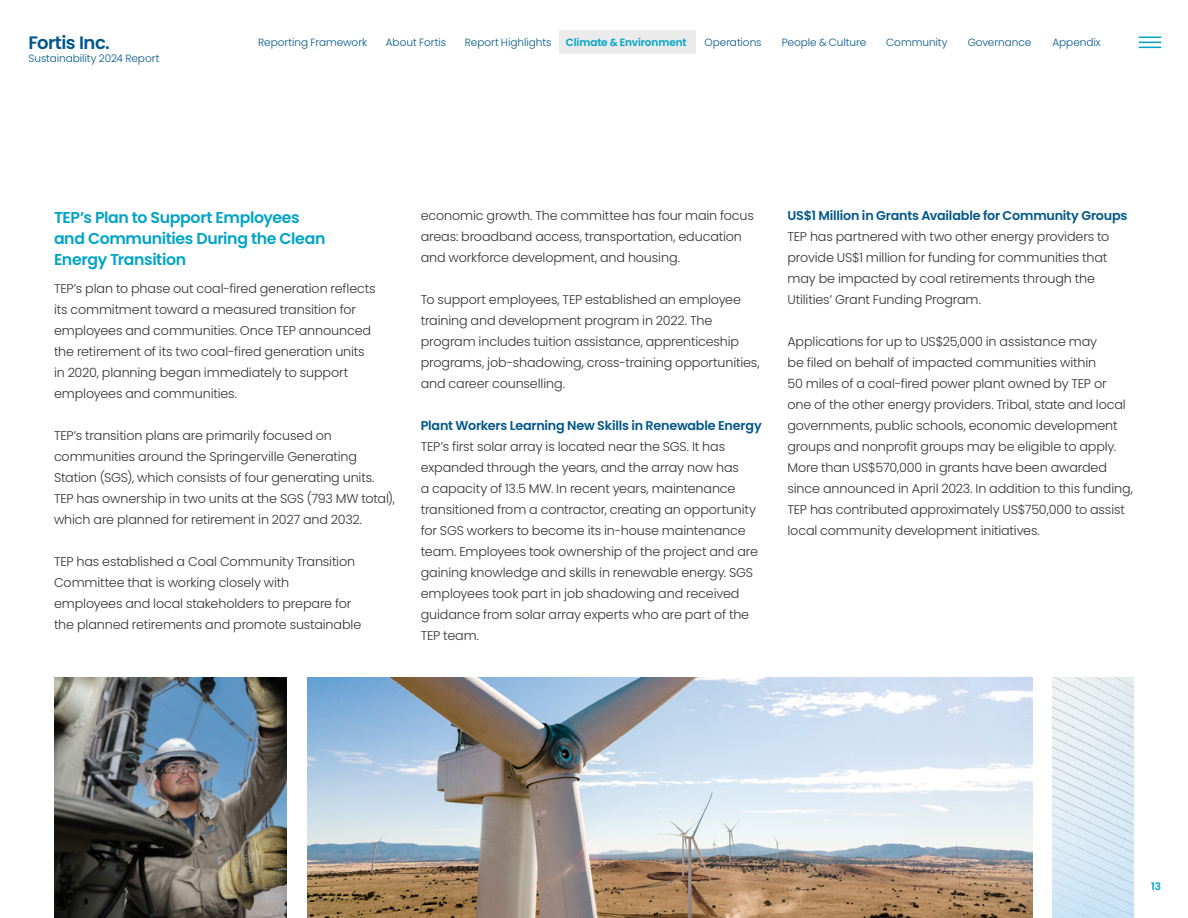
<style>
.page{position:relative;width:1188px;height:918px;background:#fff}
.page>*{position:absolute;margin:0;border:0;box-sizing:border-box;transform-origin:0 0}
.t1{font:600 18px "Poppins";letter-spacing:-.025em;color:#005788}
.t2{font:600 15.75px/21px "Poppins";letter-spacing:-.025em;color:#00a4c7}
.t3{font:300 12.75px/21px "Poppins";letter-spacing:-.01em;color:#333}
.t4{font:600 12.75px "Poppins";letter-spacing:-.015em;color:#005788}
.t5{font:300 10.5px "Poppins";letter-spacing:-.005em;color:#005788}
.t6{font:600 10.5px "Poppins";letter-spacing:-.01em;color:#00a4c7}
</style>
<div class="page">
<img style="left:307px;top:677px;width:726px;height:241px">
<img style="left:1052px;top:677px;width:82px;height:241px">
<img style="left:54px;top:677px;width:232px;height:241px">
<svg style="left:1138px;top:36px;width:24px;height:12px"></svg>
<svg style="left:1139px;top:37px;width:22px;height:11px"></svg>
<div style="left:559px;top:30px;width:137px;height:24px;background:#ebebeb"></div>
<h1 class="t1" style="left:28px;top:32px;width:83px">Fortis Inc.</h1>
<p class="t5" style="left:28px;top:52px;width:132px">Sustainability 2024 Report</p>
<p class="t6" style="left:566px;top:36px;width:122px">Climate &amp; Environment</p>
<p class="t5" style="left:258px;top:36px;width:110px">Reporting Framework</p>
<p class="t5" style="left:386px;top:36px;width:62px">About Fortis</p>
<p class="t5" style="left:465px;top:36px;width:88px">Report Highlights</p>
<p class="t5" style="left:705px;top:36px;width:59px">Operations</p>
<p class="t5" style="left:782px;top:36px;width:86px">People &amp; Culture</p>
<p class="t5" style="left:886px;top:36px;width:63px">Community</p>
<p class="t5" style="left:968px;top:36px;width:65px">Governance</p>
<p class="t5" style="left:1052px;top:36px;width:50px">Appendix</p>
<p class="t2" style="left:54px;top:207px;width:273px">TEP’s Plan to Support Employees and Communities During the Clean<br>Energy Transition</p>
<p class="t3" style="left:54px;top:278px;width:323px">TEP’s plan to phase out coal-fired generation reflects its commitment toward a measured transition for employees and communities. Once TEP announced the retirement of its two coal-fired generation units in 2020, planning began immediately to support employees and communities.</p>
<p class="t3" style="left:54px;top:425px;width:343px">TEP’s transition plans are primarily focused on communities around the Springerville Generating Station (SGS), which consists of four generating units.<br>TEP has ownership in two units at the SGS (793 MW total), which are planned for retirement in 2027 and 2032.</p>
<p class="t3" style="left:54px;top:551px;width:309px">TEP has established a Coal Community Transition Committee that is working closely with<br>employees and local stakeholders to prepare for the planned retirements and promote sustainable</p>
<p class="t3" style="left:421px;top:205px;width:335px">economic growth. The committee has four main focus areas: broadband access, transportation, education and workforce development, and housing.</p>
<p class="t3" style="left:421px;top:289px;width:340px">To support employees, TEP established an employee training and development program in 2022. The program includes tuition assistance, apprenticeship programs, job-shadowing, cross-training opportunities, and career counselling.</p>
<p class="t4" style="left:421px;top:418px;width:343px">Plant Workers Learning New Skills in Renewable Energy</p>
<p class="t3" style="left:421px;top:436px;width:339px">TEP’s first solar array is located near the SGS. It has expanded through the years, and the array now has<br>a capacity of 13.5 MW. In recent years, maintenance transitioned from a contractor, creating an opportunity for SGS workers to become its in-house maintenance team. Employees took ownership of the project and are gaining knowledge and skills in renewable energy. SGS employees took part in job shadowing and received guidance from solar array experts who are part of the TEP team.</p>
<p class="t4" style="left:788px;top:208px;width:342px">US$1 Million in Grants Available for Community Groups</p>
<p class="t3" style="left:788px;top:226px;width:323px">TEP has partnered with two other energy providers to provide US$1 million for funding for communities that may be impacted by coal retirements through the Utilities’ Grant Funding Program.</p>
<p class="t3" style="left:788px;top:331px;width:347px">Applications for up to US$25,000 in assistance may<br>be filed on behalf of impacted communities within<br>50 miles of a coal-fired power plant owned by TEP or one of the other energy providers. Tribal, state and local governments, public schools, economic development groups and nonprofit groups may be eligible to apply.<br>More than US$570,000 in grants have been awarded since announced in April 2023. In addition to this funding, TEP has contributed approximately US$750,000 to assist local community development initiatives.</p>
<p class="t6" style="left:1151px;top:880px;width:11px">13</p>
</div>
